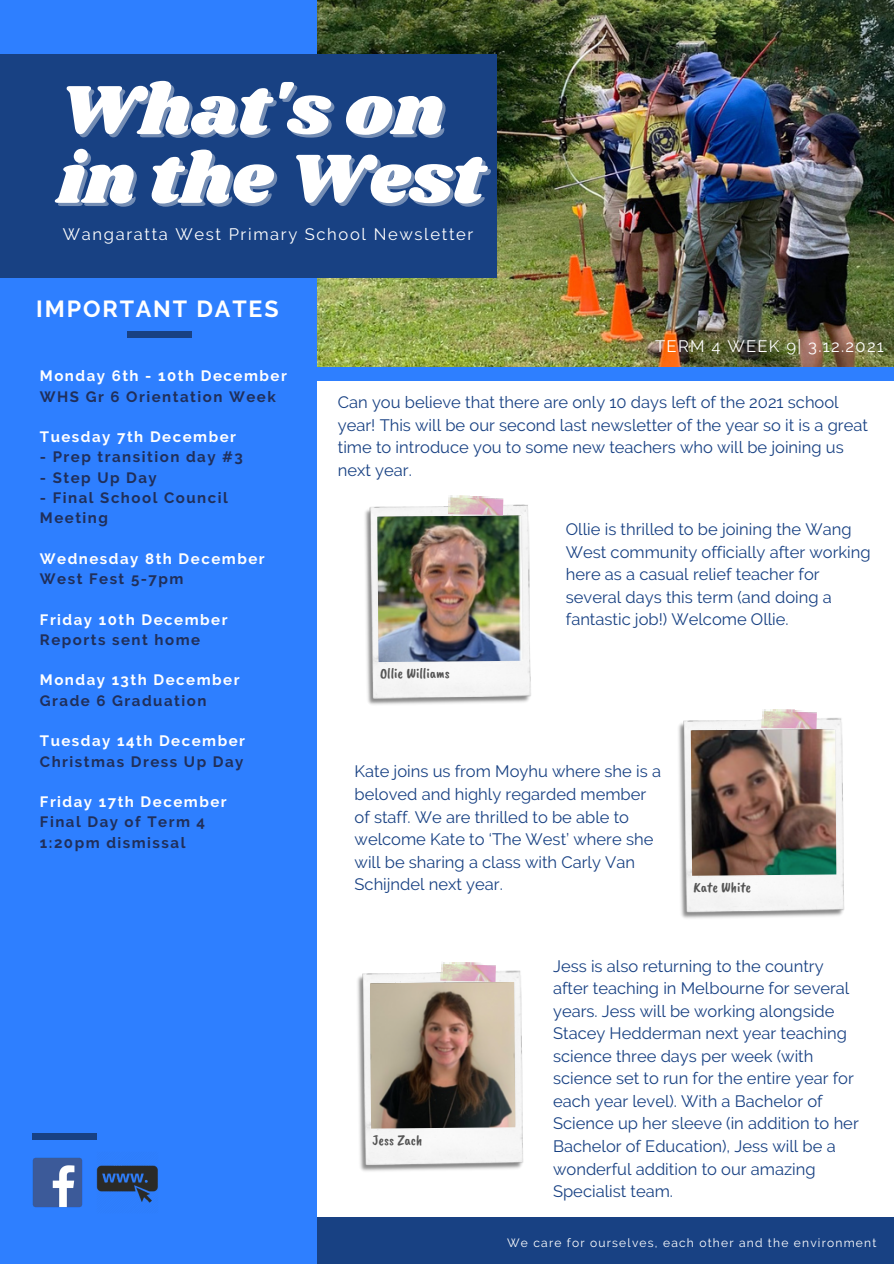
<style>
.page{position:relative;width:894px;height:1264px;background:#fff}
.page>*{position:absolute;margin:0;border:0;box-sizing:border-box;transform-origin:0 0}
.t1{font:72px/68.7px "Shrikhand";color:#fff}
.t2{font:700 23.25px "Raleway";letter-spacing:.08em;color:#fff}
.t3{font:16.5px/22.5px "Raleway";color:#184183}
.t4{font:16.5px "Raleway";letter-spacing:.1em;color:#fff}
.t5{font:16.5px "Raleway";letter-spacing:.08em;color:#fff}
.t6{font:700 15px/20.2px "Raleway";letter-spacing:.1em;color:#202f5a}
.t7{font:700 15px "Raleway";letter-spacing:.1em;color:#fff}
.t8{font:14.7px "Caveat Brush";color:#545454}
.t9{font:12px "Raleway";letter-spacing:.1em;color:#fff}
</style>
<div class="page">
<div style="left:310px;top:1217px;width:583px;height:46px;background:#184183"></div>
<img style="left:316px;top:0;width:577px;height:367px">
<div style="left:0;top:0;width:316px;height:1263px;background:#2e7fff"></div>
<div style="left:289px;top:367px;width:604px;height:13px;background:#2e7fff"></div>
<div style="left:127px;top:331px;width:64px;height:6px;background:#184183"></div>
<div style="left:32px;top:1133px;width:64px;height:6px;background:#184183"></div>
<img style="left:32px;top:1157px;width:51px;height:50px">
<img style="left:96px;top:1165px;width:62px;height:38px">
<div style="left:0;top:54px;width:496px;height:223px;background:#184183"></div>
<img style="left:365px;top:504px;width:166px;height:201px">
<img style="left:377px;top:515px;width:145px;height:147px">
<img style="left:447px;top:495px;width:56px;height:20px">
<img style="left:678px;top:717px;width:166px;height:202px">
<img style="left:690px;top:729px;width:146px;height:146px">
<img style="left:761px;top:709px;width:55px;height:20px">
<img style="left:357px;top:970px;width:166px;height:201px">
<img style="left:370px;top:981px;width:145px;height:147px">
<img style="left:440px;top:962px;width:56px;height:19px">
<p class="t1" style="left:57px;top:78px;width:427px">What's on in the West</p>
<p class="t4" style="left:63px;top:225px;width:412px">Wangaratta West Primary School Newsletter</p>
<p class="t2" style="left:36px;top:295px;width:244px">IMPORTANT DATES</p>
<p class="t7" style="left:40px;top:367px;width:248px">Monday 6th - 10th December</p>
<p class="t6" style="left:40px;top:386px;width:237px">WHS Gr 6 Orientation Week</p>
<p class="t7" style="left:40px;top:428px;width:197px">Tuesday 7th December</p>
<p class="t6" style="left:40px;top:447px;width:204px">- Prep transition day #3</p>
<p class="t6" style="left:40px;top:467px;width:118px">- Step Up Day</p>
<p class="t6" style="left:40px;top:487px;width:189px">- Final School Council<br>Meeting</p>
<p class="t7" style="left:40px;top:549px;width:226px">Wednesday 8th December</p>
<p class="t6" style="left:40px;top:568px;width:145px">West Fest 5-7pm</p>
<p class="t7" style="left:40px;top:610px;width:189px">Friday 10th December</p>
<p class="t6" style="left:40px;top:629px;width:162px">Reports sent home</p>
<p class="t7" style="left:40px;top:671px;width:201px">Monday 13th December</p>
<p class="t6" style="left:40px;top:690px;width:168px">Grade 6 Graduation</p>
<p class="t7" style="left:40px;top:732px;width:207px">Tuesday 14th December</p>
<p class="t6" style="left:40px;top:751px;width:205px">Christmas Dress Up Day</p>
<p class="t7" style="left:40px;top:793px;width:188px">Friday 17th December</p>
<p class="t6" style="left:40px;top:812px;width:167px">Final Day of Term 4</p>
<p class="t6" style="left:40px;top:832px;width:147px">1:20pm dismissal</p>
<p class="t5" style="left:655px;top:337px;width:230px">TERM 4 WEEK 9| 3.12.2021</p>
<p class="t3" style="left:338px;top:391px;width:531px">Can you believe that there are only 10 days left of the 2021 school year! This will be our second last newsletter of the year so it is a great time to introduce you to some new teachers who will be joining us next year.</p>
<p class="t8" style="left:380px;top:664px;width:71px">Ollie Williams</p>
<p class="t3" style="left:565px;top:518px;width:306px">Ollie is thrilled to be joining the Wang West community officially after working here as a casual relief teacher for several days this term (and doing a fantastic job!) Welcome Ollie.</p>
<p class="t3" style="left:354px;top:760px;width:308px">Kate joins us from Moyhu where she is a beloved and highly regarded member of staff. We are thrilled to be able to welcome Kate to ‘The West’ where she will be sharing a class with Carly Van Schijndel next year.</p>
<p class="t8" style="left:693px;top:877px;width:59px">Kate White</p>
<p class="t8" style="left:372px;top:1130px;width:51px">Jess Zach</p>
<p class="t3" style="left:553px;top:954px;width:307px">Jess is also returning to the country after teaching in Melbourne for several years. Jess will be working alongside Stacey Hedderman next year teaching science three days per week (with science set to run for the entire year for each year level). With a Bachelor of Science up her sleeve (in addition to her Bachelor of Education), Jess will be a wonderful addition to our amazing Specialist team.</p>
<p class="t9" style="left:507px;top:1235px;width:370px">We care for ourselves, each other and the environment</p>
</div>
